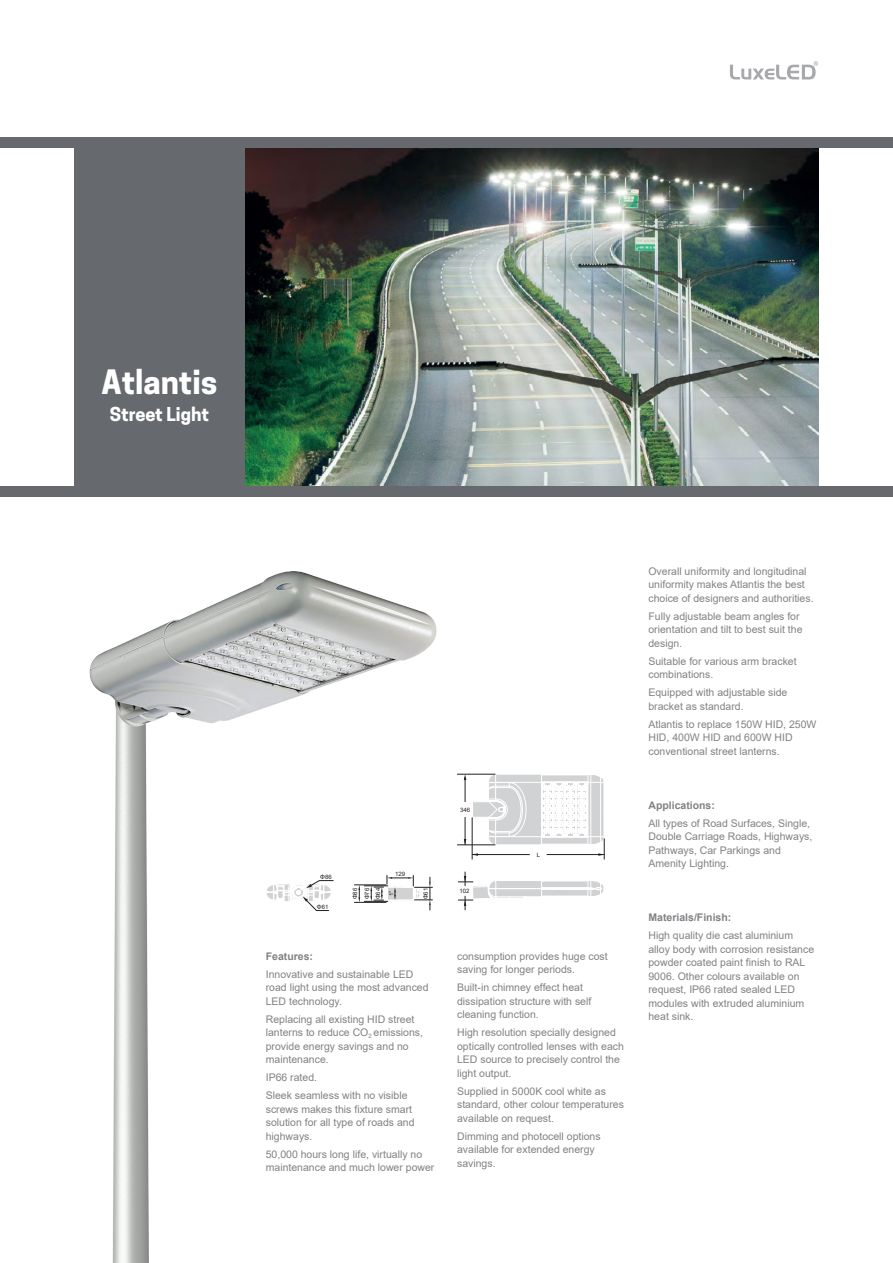
<style>
.page{position:relative;width:893px;height:1263px;background:#fff}
.page>*{position:absolute;margin:0;border:0;box-sizing:border-box;transform-origin:0 0}
.t1{font:700 31.5px "Cooper Hewitt";color:#fff}
.t2{font:700 18px "Cooper Hewitt";color:#fff}
.t3{font:10.5px/13.5px "Arial";color:#808285}
.t4{font:700 10.5px "Arial";color:#808285}
.t5{font:6px "Arial";color:#231f20}
</style>
<div class="page">
<img style="left:89px;top:571px;width:348px;height:692px">
<img style="left:244px;top:147px;width:575px;height:339px">
<svg style="left:730px;top:61px;width:88px;height:18px"></svg>
<div style="left:74px;top:147px;width:170px;height:340px;background:#666a6f"></div>
<div style="left:0;top:137px;width:893px;height:10px;background:#666a6f"></div>
<div style="left:0;top:486px;width:893px;height:11px;background:#666a6f"></div>
<hr style="left:457px;top:844px;width:38px;height:1px;background:#231f20">
<hr style="left:457px;top:774px;width:38px;height:1px;background:#231f20">
<svg style="left:464px;top:774px;width:2px;height:28px"></svg>
<svg style="left:464px;top:817px;width:2px;height:28px"></svg>
<svg style="left:458px;top:872px;width:146px;height:38px"></svg>
<svg style="left:472px;top:774px;width:133px;height:85px"></svg>
<hr style="left:354px;top:902px;width:32px;height:1px;background:#231f20">
<hr style="left:354px;top:885px;width:32px;height:1px;background:#231f20">
<svg style="left:358px;top:875px;width:74px;height:35px"></svg>
<svg style="left:266px;top:852px;width:67px;height:59px"></svg>
<p class="t1" style="left:101px;top:363px;width:117px">Atlantis</p>
<p class="t2" style="left:110px;top:403px;width:101px">Street Light</p>
<p class="t5" style="left:320px;top:872px;width:13px">Φ86</p>
<p class="t5" style="left:317px;top:902px;width:13px">Φ61</p>
<p class="t5" style="left:395px;top:869px;width:12px">129</p>
<p class="t5" style="left:351px;top:899px;width:13px;rotate:-90deg">Φ86</p>
<p class="t5" style="left:363px;top:899px;width:13px;rotate:-90deg">Φ76</p>
<p class="t5" style="left:374px;top:899px;width:13px;rotate:-90deg">Φ64</p>
<p class="t5" style="left:421px;top:899px;width:13px;rotate:-90deg">Φ61</p>
<p class="t5" style="left:387px;top:896px;width:7px;rotate:-90deg">1°</p>
<p class="t4" style="left:266px;top:948px;width:49px">Features:</p>
<p class="t3" style="left:266px;top:967px;width:164px">Innovative and sustainable LED road light using the most advanced<br>LED technology.</p>
<p class="t3" style="left:266px;top:1012px;width:159px">Replacing all existing HID street lanterns to reduce CO<sub>2</sub> emissions, provide energy savings and no maintenance.</p>
<p class="t3" style="left:266px;top:1070px;width:53px">IP66 rated.</p>
<p class="t3" style="left:266px;top:1088px;width:150px">Sleek seamless with no visible screws makes this fixture smart solution for all type of roads and highways.</p>
<p class="t3" style="left:266px;top:1147px;width:170px">50,000 hours long life, virtually no maintenance and much lower power</p>
<p class="t5" style="left:460px;top:805px;width:12px">346</p>
<p class="t5" style="left:459px;top:887px;width:12px">102</p>
<p class="t5" style="left:537px;top:850px;width:5px">L</p>
<p class="t3" style="left:457px;top:949px;width:152px">consumption provides huge cost saving for longer periods.</p>
<p class="t3" style="left:457px;top:980px;width:136px">Built-in chimney effect heat dissipation structure with self cleaning function.</p>
<p class="t3" style="left:457px;top:1025px;width:168px">High resolution specially designed optically controlled lenses with each<br>LED source to precisely control the light output.</p>
<p class="t3" style="left:457px;top:1084px;width:168px">Supplied in 5000K cool white as standard, other colour temperatures available on request.</p>
<p class="t3" style="left:457px;top:1129px;width:145px">Dimming and photocell options available for extended energy savings.</p>
<p class="t3" style="left:648px;top:564px;width:167px">Overall uniformity and longitudinal uniformity makes Atlantis the best choice of designers and authorities.</p>
<p class="t3" style="left:648px;top:609px;width:156px">Fully adjustable beam angles for orientation and tilt to best suit the design.</p>
<p class="t3" style="left:648px;top:654px;width:150px">Suitable for various arm bracket combinations.</p>
<p class="t3" style="left:648px;top:686px;width:140px">Equipped with adjustable side bracket as standard.</p>
<p class="t3" style="left:648px;top:717px;width:170px">Atlantis to replace 150W HID, 250W<br>HID, 400W HID and 600W HID conventional street lanterns.</p>
<p class="t4" style="left:648px;top:798px;width:68px">Applications:</p>
<p class="t3" style="left:648px;top:816px;width:165px">All types of Road Surfaces, Single,<br>Double Carriage Roads, Highways,<br>Pathways, Car Parkings and<br>Amenity Lighting.</p>
<p class="t4" style="left:648px;top:910px;width:84px">Materials/Finish:</p>
<p class="t3" style="left:648px;top:929px;width:167px">High quality die cast aluminium alloy body with corrosion resistance powder coated paint finish to RAL<br>9006. Other colours available on request, IP66 rated sealed LED modules with extruded aluminium heat sink.</p>
</div>
